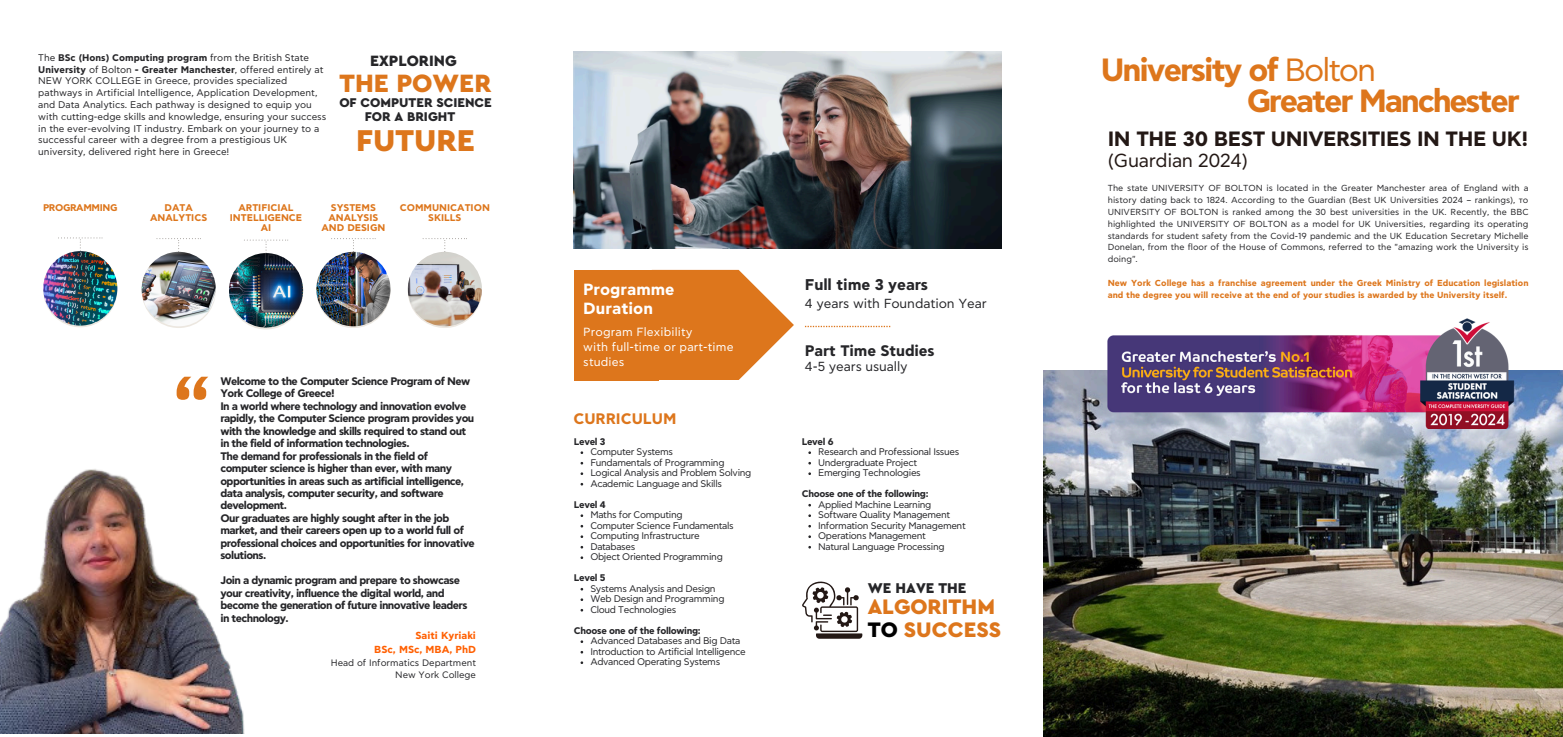
<style>
.page{position:relative;width:1563px;height:737px;background:#fff}
.page>*{position:absolute;margin:0;border:0;box-sizing:border-box;transform-origin:0 0}
.t1{font:700 78.92px "IBM Plex Sans Cond";color:#dd761c}
.t2{font:700 32.11px "AB Vassilopoulos Asty CF";letter-spacing:-.07em;color:#dd761c}
.t3{font:900 31.5px "Cera GR";color:#dd761c}
.t4{font:900 26.25px "Cera GR";color:#dd761c}
.t5{font:900 22.05px/22.7px "Cera GR";color:#dd761c}
.t6{font:700 20.65px "AB Vassilopoulos Asty CF";letter-spacing:-.02em;color:#231815}
.t7{font:18.9px "AB Vassilopoulos Asty CF";letter-spacing:-.02em;color:#231815}
.t8{font:700 16.19px/18.4px "AB Vassilopoulos Asty CF";color:#fff}
.t9{font:900 15.66px "Cera GR";color:#262629}
.t10{font:700 15.58px "AB Vassilopoulos Asty CF";letter-spacing:-.01em;color:#262629}
.t11{font:700 15.22px "AB Vassilopoulos Asty CF";letter-spacing:-.01em;color:#262629}
.t12{font:700 15.22px "AB Vassilopoulos Asty CF";color:#dd761c}
.t13{font:900 14.88px "Cera GR";color:#262629}
.t14{font:900 13.3px "Cera GR";color:#262629}
.t15{font:13.12px "AB Vassilopoulos Asty CF";letter-spacing:-.01em;color:#262629}
.t16{font:11.81px/15px "AB Vassilopoulos Asty CF";letter-spacing:.01em;color:#fff}
.t17{font:700 10.94px/12.4px "AB Vassilopoulos Asty CF";letter-spacing:-.055em;color:#262629}
.t18{font:700 10.24px "AB Vassilopoulos Asty CF";color:#ff5f00}
.t19{font:700 9.71px/10px "AB Vassilopoulos Asty CF";color:#dd761c;text-align:center}
.t20{font:700 9.71px "AB Vassilopoulos Asty CF";letter-spacing:-.035em;color:#dd761c}
.t21{font:9.62px "AB Vassilopoulos Asty CF";letter-spacing:-.035em;color:#262629}
.t22{font:9.62px/11.8px "AB Vassilopoulos Asty CF";color:#262629}
.t23{font:700 9.62px "AB Vassilopoulos Asty CF";letter-spacing:-.035em;color:#262629}
.t24{font:9.36px "AB Vassilopoulos Asty CF";color:#262629}
.t25{font:8.75px/11.8px "AB Vassilopoulos Asty CF";color:#262629;text-align:justify}
.t26{font:700 8.75px/11.8px "AB Vassilopoulos Asty CF";color:#dd761c}
.s1{font-weight:700}
.s2{color:#000}
.s3{font-weight:400}
</style>
<div class="page">
<img style="left:1044px;top:370px;width:518px;height:367px">
<img style="left:1107px;top:319px;width:407px;height:110px">
<svg style="left:658px;top:270px;width:136px;height:110px"></svg>
<div style="left:574px;top:270px;width:84px;height:110px;background:#dd761c"></div>
<img style="left:573px;top:52px;width:428px;height:197px">
<svg style="left:802px;top:581px;width:60px;height:57px"></svg>
<svg style="left:58px;top:237px;width:44px;height:21px"></svg>
<img style="left:43px;top:251px;width:74px;height:75px;border-radius:50%">
<svg style="left:156px;top:238px;width:45px;height:22px"></svg>
<svg style="left:142px;top:254px;width:74px;height:74px"></svg>
<img style="left:142px;top:252px;width:74px;height:74px;border-radius:50%">
<svg style="left:244px;top:240px;width:44px;height:20px"></svg>
<svg style="left:229px;top:255px;width:74px;height:74px"></svg>
<img style="left:229px;top:253px;width:74px;height:74px;border-radius:50%">
<svg style="left:331px;top:238px;width:44px;height:21px"></svg>
<svg style="left:316px;top:254px;width:74px;height:74px"></svg>
<img style="left:316px;top:252px;width:74px;height:74px;border-radius:50%">
<svg style="left:423px;top:238px;width:44px;height:21px"></svg>
<svg style="left:408px;top:254px;width:74px;height:74px"></svg>
<img style="left:408px;top:252px;width:74px;height:74px;border-radius:50%">
<svg style="left:805px;top:326px;width:85px;height:1px"></svg>
<img style="left:0;top:469px;width:245px;height:264px">
<p class="t22" style="left:38px;top:52px;width:290px">The <span class="s1">BSc (Hons) Computing program</span> from the British State <span class="s1">University</span> of Bolton <span class="s1">- Greater Manchester</span>, offered entirely at NEW YORK COLLEGE in Greece, provides specialized pathways in Artificial Intelligence, Application Development, and Data Analytics. Each pathway is designed to equip you with cutting-edge skills and knowledge, ensuring your success in the ever-evolving IT industry. Embark on your journey to a successful career with a degree from a prestigious UK university, delivered right here in Greece!</p>
<p class="t9" style="left:370px;top:53px;width:88px">EXPLORING</p>
<p class="t4" style="left:340px;top:70px;width:153px">THE POWER</p>
<p class="t14" style="left:339px;top:97px;width:154px">OF COMPUTER SCIENCE</p>
<p class="t14" style="left:365px;top:110px;width:92px">FOR A BRIGHT</p>
<p class="t3" style="left:356px;top:126px;width:121px">FUTURE</p>
<p class="t20" style="left:43px;top:203px;width:76px">PROGRAMMING</p>
<p class="t19" style="left:150px;top:203px;width:58px">DATA<br>ANALYTICS</p>
<p class="t19" style="left:230px;top:203px;width:74px">ARTIFICIAL<br>INTELLIGENCE</p>
<p class="t19" style="left:261px;top:223px;width:12px">AI</p>
<p class="t19" style="left:321px;top:203px;width:65px">SYSTEMS<br>ANALYSIS<br>AND DESIGN</p>
<p class="t19" style="left:400px;top:203px;width:92px">COMMUNICATION<br>SKILLS</p>
<p class="t8" style="left:583px;top:281px;width:93px">Programme<br>Duration</p>
<p class="t16" style="left:583px;top:325px;width:111px">Program Flexibility</p>
<p class="t16" style="left:583px;top:340px;width:152px">with full-time or part-time studies</p>
<p class="t10" style="left:805px;top:278px;width:125px">Full time 3 years</p>
<h5 class="t15" style="left:805px;top:297px;width:183px">4 years with Foundation Year</h5>
<h2 class="t11" style="left:805px;top:343px;width:131px">Part Time Studies</h2>
<h1 class="t15" style="left:805px;top:361px;width:104px">4-5 years usually</h1>
<p class="t1" style="left:172px;top:354px;width:41px">“</p>
<p class="t17" style="left:220px;top:375px;width:251px">Welcome to the Computer Science Program of New<br>York College of Greece!</p>
<p class="t17" style="left:220px;top:400px;width:255px">In a world where technology and innovation evolve rapidly, the Computer Science program provides you with the knowledge and skills required to stand out in the field of information technologies.</p>
<p class="t17" style="left:220px;top:450px;width:245px">The demand for professionals in the field of computer science is higher than ever, with many opportunities in areas such as artificial intelligence, data analysis, computer security, and software development.</p>
<p class="t17" style="left:220px;top:512px;width:256px">Our graduates are highly sought after in the job market, and their careers open up to a world full of professional choices and opportunities for innovative solutions.</p>
<p class="t17" style="left:220px;top:575px;width:249px">Join a dynamic program and prepare to showcase your creativity, influence the digital world, and become the generation of future innovative leaders in technology.</p>
<p class="t13" style="left:868px;top:581px;width:100px">WE HAVE THE</p>
<p class="t12" style="left:573px;top:412px;width:104px">CURRICULUM</p>
<h6 class="t23" style="left:574px;top:437px;width:33px">Level 3</h6>
<p class="t21" style="left:590px;top:448px;width:84px">Computer Systems</p>
<p class="t21" style="left:590px;top:458px;width:136px">Fundamentals of Programming</p>
<p class="t21" style="left:590px;top:469px;width:163px">Logical Analysis and Problem Solving</p>
<p class="t21" style="left:590px;top:479px;width:133px">Academic Language and Skills</p>
<p class="t23" style="left:574px;top:500px;width:34px">Level 4</p>
<p class="t21" style="left:590px;top:511px;width:94px">Maths for Computing</p>
<p class="t21" style="left:590px;top:521px;width:145px">Computer Science Fundamentals</p>
<h4 class="t21" style="left:590px;top:532px;width:111px">Computing Infrastructure</h4>
<p class="t21" style="left:590px;top:542px;width:46px">Databases</p>
<p class="t21" style="left:590px;top:553px;width:134px">Object Oriented Programming</p>
<p class="t23" style="left:574px;top:574px;width:33px">Level 5</p>
<p class="t21" style="left:590px;top:584px;width:127px">Systems Analysis and Design</p>
<p class="t21" style="left:590px;top:595px;width:136px">Web Design and Programming</p>
<p class="t21" style="left:590px;top:605px;width:87px">Cloud Technologies</p>
<p class="t23" style="left:574px;top:626px;width:128px">Choose one of the following:</p>
<p class="t21" style="left:590px;top:637px;width:152px">Advanced Databases and Big Data</p>
<p class="t21" style="left:590px;top:647px;width:157px">Introduction to Artificial Intelligence</p>
<p class="t21" style="left:590px;top:658px;width:131px">Advanced Operating Systems</p>
<p class="t23" style="left:802px;top:437px;width:33px">Level 6</p>
<p class="t21" style="left:818px;top:448px;width:143px">Research and Professional Issues</p>
<p class="t21" style="left:818px;top:458px;width:100px">Undergraduate Project</p>
<p class="t21" style="left:818px;top:469px;width:104px">Emerging Technologies</p>
<p class="t23" style="left:802px;top:490px;width:128px">Choose one of the following:</p>
<p class="t21" style="left:818px;top:500px;width:115px">Applied Machine Learning</p>
<p class="t21" style="left:818px;top:511px;width:134px">Software Quality Management</p>
<p class="t21" style="left:818px;top:521px;width:149px">Information Security Management</p>
<p class="t21" style="left:818px;top:532px;width:109px">Operations Management</p>
<p class="t21" style="left:818px;top:542px;width:128px">Natural Language Processing</p>
<p class="t5" style="left:868px;top:596px;width:135px">ALGORITHM<br><span class="s2">ΤΟ</span> SUCCESS</p>
<p class="t18" style="left:415px;top:631px;width:62px">Saiti Kyriaki</p>
<p class="t18" style="left:374px;top:644px;width:103px">BSc, MSc, MBA, PhD</p>
<p class="t24" style="left:331px;top:658px;width:147px">Head of Informatics Department</p>
<p class="t24" style="left:395px;top:671px;width:82px">New York College</p>
<p class="t2" style="left:1100px;top:55px;width:277px">University of <span class="s3">Bolton</span></p>
<p class="t2" style="left:1246px;top:86px;width:274px">Greater Manchester</p>
<p class="t6" style="left:1107px;top:129px;width:422px">IN THE 30 BEST UNIVERSITIES IN THE UK!</p>
<p class="t7" style="left:1107px;top:152px;width:142px">(Guardian 2024)</p>
<p class="t25" style="left:1107px;top:183px;width:422px">The state UNIVERSITY OF BOLTON is located in the Greater Manchester area of England with a history dating back to 1824. According to the Guardian (Best UK Universities 2024 – rankings), το UNIVERSITY OF BOLTON is ranked among the 30 best universities in the UK. Recently, the BBC highlighted the UNIVERSITY OF BOLTON as a model for UK Universities, regarding its operating standards for student safety from the Covid-19 pandemic and the UK Education Secretary Michelle Donelan, from the floor of the House of Commons, referred to the "amazing work the University is doing".</p>
<p class="t26" style="left:1107px;top:277px;width:422px">New York College has a franchise agreement under the Greek Ministry of Education legislation and the degree you will receive at the end of your studies is awarded by the University itself.</p>
</div>
